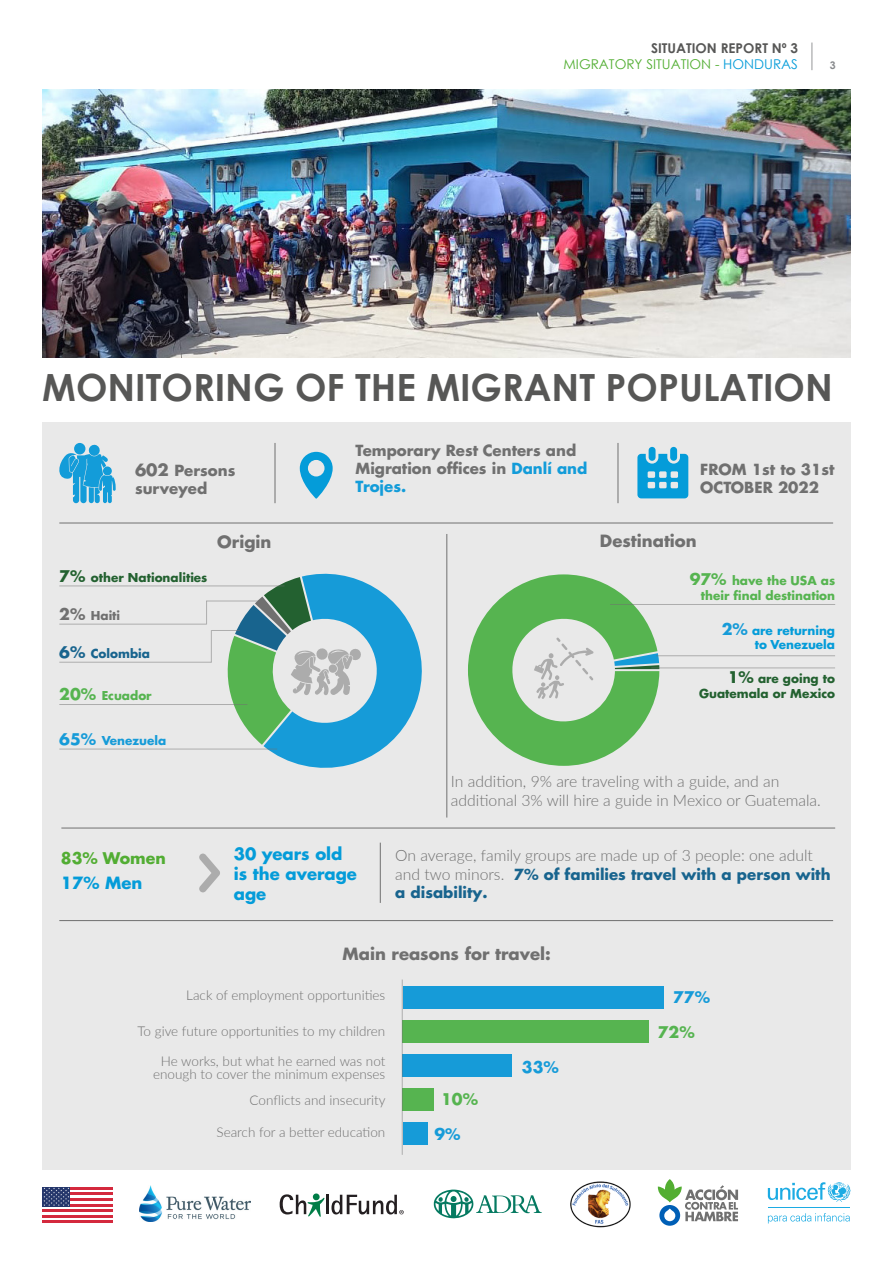
<style>
.page{position:relative;width:893px;height:1263px;background:#fff}
.page>*{position:absolute;margin:0;border:0;box-sizing:border-box;transform-origin:0 0}
.t1{font:700 37.5px "Century Gothic";color:#575756}
.t2{font:700 16.5px "Futura LT Pro";color:#707070}
.t3{font:700 16.5px/19.8px "Futura LT Pro";color:#049cd9}
.t4{font:300 15.75px/18.9px "Lato";color:#707070}
.t5{font:700 15.75px "Futura LT Pro";color:#52ad33}
.t6{font:700 15.75px "Futura LT Pro";color:#169bd8}
.t7{font:700 15.75px "Futura LT Pro";color:#56b450}
.t8{font:700 15px/18px "Futura LT Pro";color:#707070}
.t9{font:700 15px/18px "Futura LT Pro";color:#18648e}
.t10{font:300 13.5px/13.5px "Lato";color:#707070;text-align:center}
.t11{font:13.5px/16.5px "Century Gothic";color:#52ae32;text-align:right}
.t12{font:700 12px/14.4px "Futura LT Pro";color:#236130;text-align:right}
.t13{font:700 12px/14.4px "Futura LT Pro";color:#56b450;text-align:right}
.t14{font:700 12px "Futura LT Pro";color:#049cd9}
.t15{font:700 12px "Futura LT Pro";color:#169bd8}
.t16{font:700 12px "Futura LT Pro";color:#18648e}
.t17{font:700 12px "Futura LT Pro";color:#707070}
.t18{font:700 10.5px "Century Gothic";color:#87898c}
.s1{font-weight:700;color:#575756}
.s2{color:#049cd9}
.s3{font-size:16.5px}
.s4{font-size:15.75px}
.s5{color:#139cd9}
.s6{font-size:15.75px;color:#169bd8}
.s7{font-family:"Lato";font-weight:300;font-size:15.75px;color:#707070}
</style>
<div class="page">
<svg style="left:811px;top:43px;width:1px;height:27px"></svg>
<svg style="left:768px;top:1182px;width:82px;height:20px"></svg>
<hr style="left:768px;top:1208px;width:82px;height:1px;background:#1cabe3">
<svg style="left:768px;top:1213px;width:82px;height:10px"></svg>
<svg style="left:433px;top:1189px;width:109px;height:29px"></svg>
<hr style="left:326px;top:1195px;width:3px;height:19px;background:#241f21">
<svg style="left:280px;top:1193px;width:44px;height:24px"></svg>
<svg style="left:331px;top:1195px;width:73px;height:19px"></svg>
<img style="left:570px;top:1181px;width:61px;height:47px">
<img style="left:140px;top:1185px;width:111px;height:37px">
<svg style="left:658px;top:1179px;width:80px;height:47px"></svg>
<hr style="left:43px;top:1187px;width:70px;height:2px;background:#d4293d">
<hr style="left:43px;top:1192px;width:70px;height:3px;background:#d4293d">
<hr style="left:43px;top:1198px;width:70px;height:3px;background:#d4293d">
<hr style="left:43px;top:1204px;width:70px;height:2px;background:#d4293d">
<hr style="left:43px;top:1209px;width:70px;height:3px;background:#d4293d">
<hr style="left:43px;top:1215px;width:70px;height:3px;background:#d4293d">
<hr style="left:43px;top:1220px;width:70px;height:3px;background:#d4293d">
<div style="left:43px;top:1187px;width:27px;height:19px;background:#24366b"></div>
<svg style="left:44px;top:1187px;width:25px;height:19px"></svg>
<div style="left:42px;top:422px;width:809px;height:747px;background:#e9e9e9"></div>
<svg style="left:59px;top:444px;width:57px;height:59px"></svg>
<div style="left:103px;top:466px;width:9px;height:9px;background:#139cd9;border-radius:50%"></div>
<hr style="left:618px;top:443px;width:1px;height:60px;background:#707070">
<hr style="left:275px;top:443px;width:1px;height:60px;background:#707070">
<hr style="left:380px;top:843px;width:1px;height:60px;background:#707070">
<hr style="left:59px;top:523px;width:774px;height:1px;background:#707070">
<hr style="left:61px;top:828px;width:774px;height:1px;background:#707070">
<hr style="left:59px;top:920px;width:774px;height:1px;background:#707070">
<hr style="left:446px;top:534px;width:1px;height:283px;background:#707070">
<svg style="left:300px;top:452px;width:33px;height:47px"></svg>
<svg style="left:199px;top:853px;width:21px;height:39px"></svg>
<div style="left:649px;top:447px;width:6px;height:14px;background:#049cd9;border-radius:3px"></div>
<div style="left:670px;top:447px;width:7px;height:14px;background:#049cd9;border-radius:3px"></div>
<svg style="left:637px;top:454px;width:51px;height:44px"></svg>
<hr style="left:59px;top:749px;width:218px;height:1px;background:#707070">
<hr style="left:59px;top:704px;width:188px;height:1px;background:#707070">
<hr style="left:59px;top:662px;width:152px;height:1px;background:#707070">
<svg style="left:206px;top:573px;width:216px;height:195px"></svg>
<hr style="left:59px;top:624px;width:147px;height:1px;background:#707070">
<hr style="left:59px;top:586px;width:225px;height:1px;background:#707070">
<div style="left:403px;top:986px;width:260px;height:23px;background:#169bd8"></div>
<div style="left:403px;top:1020px;width:246px;height:23px;background:#56b450"></div>
<div style="left:403px;top:1054px;width:109px;height:23px;background:#169bd8"></div>
<div style="left:403px;top:1088px;width:31px;height:23px;background:#56b450"></div>
<div style="left:403px;top:1122px;width:24px;height:23px;background:#169bd8"></div>
<img style="left:42px;top:89px;width:808px;height:268px">
<svg style="left:468px;top:574px;width:191px;height:192px"></svg>
<hr style="left:610px;top:604px;width:225px;height:1px;background:#707070">
<hr style="left:651px;top:667px;width:184px;height:1px;background:#707070">
<hr style="left:656px;top:655px;width:179px;height:1px;background:#707070">
<hr style="left:402px;top:979px;width:1px;height:176px;background:#707070">
<p class="t11" style="left:564px;top:39px;width:236px"><span class="s1">SITUATION REPORT Nº 3<br></span>MIGRATORY SITUATION - <span class="s2">HONDURAS</span></p>
<p class="t18" style="left:830px;top:57px;width:7px">3</p>
<p class="t1" style="left:42px;top:359px;width:792px">MONITORING OF THE MIGRANT POPULATION</p>
<p class="t8" style="left:135px;top:461px;width:102px"><span class="s3">602</span> Persons surveyed</p>
<p class="t12" style="left:59px;top:569px;width:150px"><span class="s4">7%</span> other Nationalities</p>
<p class="t17" style="left:59px;top:606px;width:62px"><span class="s4">2%</span> Haiti</p>
<p class="t16" style="left:59px;top:644px;width:92px"><span class="s4">6%</span> Colombia</p>
<p class="t2" style="left:217px;top:529px;width:56px">Origin</p>
<p class="t13" style="left:59px;top:688px;width:94px"><span class="s4">20%</span> Ecuador</p>
<p class="t15" style="left:59px;top:731px;width:108px"><span class="s4">65%</span> Venezuela</p>
<p class="t8" style="left:356px;top:441px;width:233px">Temporary Rest Centers and<br>Migration offices in <span class="s5">Danlí and<br>Trojes.</span></p>
<p class="t8" style="left:700px;top:460px;width:136px">FROM 1st to 31st</p>
<p class="t8" style="left:700px;top:478px;width:120px">OCTOBER 2022</p>
<p class="t2" style="left:600px;top:528px;width:98px">Destination</p>
<p class="t13" style="left:690px;top:573px;width:147px"><span class="s4">97%</span> have the USA as their final destination</p>
<p class="t14" style="left:722px;top:621px;width:115px"><span class="s6">2%</span> are returning</p>
<p class="t14" style="left:755px;top:636px;width:82px">to Venezuela</p>
<p class="t12" style="left:699px;top:671px;width:138px"><span class="s4">1%</span> are going to<br>Guatemala or Mexico</p>
<p class="t4" style="left:451px;top:771px;width:371px">In addition, 9% are traveling with a guide, and an additional 3% will hire a guide in Mexico or Guatemala.</p>
<p class="t5" style="left:61px;top:846px;width:106px">83% Women</p>
<p class="t3" style="left:61px;top:873px;width:83px">17% Men</p>
<p class="t3" style="left:234px;top:843px;width:125px">30 years old is the average age</p>
<p class="t4" style="left:395px;top:845px;width:419px">On average, family groups are made up of 3 people: one adult</p>
<p class="t9" style="left:395px;top:865px;width:437px"><span class="s7">and two minors.</span> 7% of families travel with a person with a disability.</p>
<p class="t2" style="left:343px;top:941px;width:210px">Main reasons for travel:</p>
<p class="t10" style="left:186px;top:988px;width:201px">Lack of employment opportunities</p>
<p class="t10" style="left:137px;top:1024px;width:249px">To give future opportunities to my children</p>
<p class="t10" style="left:153px;top:1054px;width:234px">He works, but what he earned was not enough to cover the minimum expenses</p>
<p class="t10" style="left:250px;top:1092px;width:137px">Conflicts and insecurity</p>
<p class="t10" style="left:217px;top:1125px;width:170px">Search for a better education</p>
<p class="t7" style="left:441px;top:1087px;width:38px">10%</p>
<p class="t6" style="left:434px;top:1121px;width:28px">9%</p>
<p class="t6" style="left:522px;top:1055px;width:38px">33%</p>
<p class="t6" style="left:673px;top:985px;width:38px">77%</p>
<p class="t7" style="left:658px;top:1020px;width:38px">72%</p>
</div>
